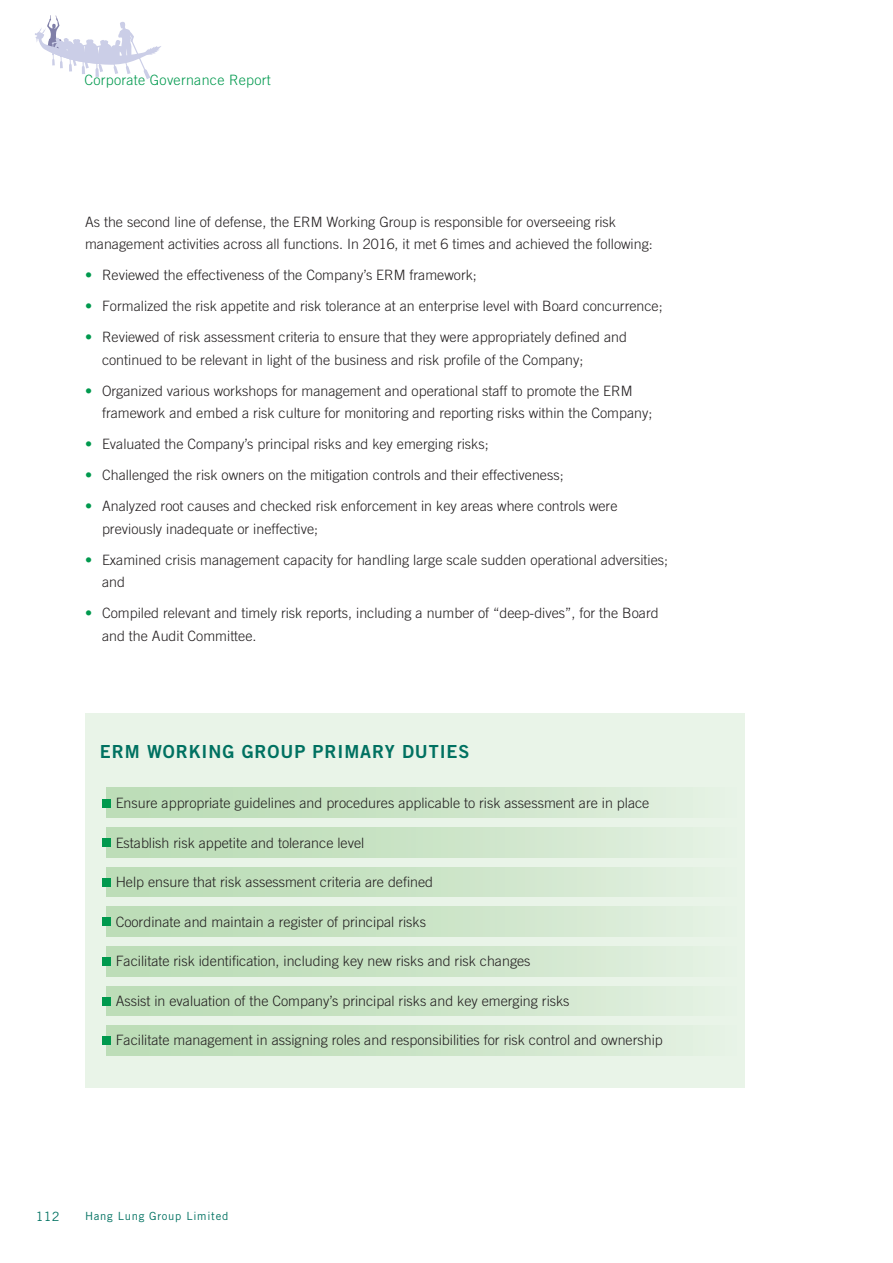
<style>
.page{position:relative;width:893px;height:1263px;background:#fff}
.page>*{position:absolute;margin:0;border:0;box-sizing:border-box;transform-origin:0 0}
.t1{font:18px "Trade Gothic LT Std Bd 2";letter-spacing:.05em;color:#007161}
.t2{font:300 14.25px/22.5px "Trade Gothic LT Std";color:#231f20}
.t3{font:300 14.25px "Trade Gothic LT Std";letter-spacing:.02em;color:#00994e}
.t4{font:12.75px "Trade Gothic LT Std";color:#007161}
.t5{font:11.25px "Trade Gothic LT Std";letter-spacing:.065em;color:#007161}
.s1{color:#00994e}
</style>
<div class="page">
<svg style="left:35px;top:15px;width:126px;height:64px"></svg>
<div style="left:85px;top:713px;width:659px;height:374px;background:#e9f4e8"></div>
<div style="left:106px;top:827px;width:631px;height:30px;background:linear-gradient(to right,#b7dab2,#e2f0e0)"></div>
<div style="left:106px;top:788px;width:631px;height:29px;background:linear-gradient(to right,#b7dab2,#e2f0e0)"></div>
<div style="left:106px;top:867px;width:631px;height:30px;background:linear-gradient(to right,#b7dab2,#e2f0e0)"></div>
<div style="left:106px;top:907px;width:631px;height:29px;background:linear-gradient(to right,#b7dab2,#e2f0e0)"></div>
<div style="left:106px;top:946px;width:631px;height:30px;background:linear-gradient(to right,#b7dab2,#e2f0e0)"></div>
<div style="left:106px;top:986px;width:631px;height:30px;background:linear-gradient(to right,#b7dab2,#e2f0e0)"></div>
<div style="left:106px;top:1026px;width:631px;height:29px;background:linear-gradient(to right,#b7dab1,#e3f0e1)"></div>
<div style="left:102px;top:799px;width:9px;height:9px;background:#00994e"></div>
<div style="left:102px;top:839px;width:9px;height:8px;background:#00994e"></div>
<div style="left:102px;top:878px;width:9px;height:9px;background:#00994e"></div>
<div style="left:102px;top:917px;width:9px;height:9px;background:#00994e"></div>
<div style="left:102px;top:957px;width:9px;height:8px;background:#00994e"></div>
<div style="left:102px;top:997px;width:9px;height:8px;background:#00994e"></div>
<div style="left:102px;top:1036px;width:9px;height:8px;background:#00994e"></div>
<p class="t3" style="left:84px;top:71px;width:188px">Corporate Governance Report</p>
<p class="t2" style="left:85px;top:210px;width:569px">As the second line of defense, the ERM Working Group is responsible for overseeing risk management activities across all functions. In 2016, it met 6 times and achieved the following:</p>
<p class="t2" style="left:85px;top:264px;width:393px"><span class="s1">•</span> Reviewed the effectiveness of the Company’s ERM framework;</p>
<p class="t2" style="left:85px;top:295px;width:579px"><span class="s1">•</span> Formalized the risk appetite and risk tolerance at an enterprise level with Board concurrence;</p>
<p class="t2" style="left:102px;top:326px;width:526px;text-indent:-17px"><span class="s1">•</span> Reviewed of risk assessment criteria to ensure that they were appropriately defined and continued to be relevant in light of the business and risk profile of the Company;</p>
<p class="t2" style="left:102px;top:379px;width:552px;text-indent:-17px"><span class="s1">•</span> Organized various workshops for management and operational staff to promote the ERM framework and embed a risk culture for monitoring and reporting risks within the Company;</p>
<p class="t2" style="left:85px;top:433px;width:405px"><span class="s1">•</span> Evaluated the Company’s principal risks and key emerging risks;</p>
<p class="t2" style="left:85px;top:464px;width:480px"><span class="s1">•</span> Challenged the risk owners on the mitigation controls and their effectiveness;</p>
<p class="t2" style="left:102px;top:495px;width:517px;text-indent:-17px"><span class="s1">•</span> Analyzed root causes and checked risk enforcement in key areas where controls were previously inadequate or ineffective;</p>
<p class="t2" style="left:102px;top:548px;width:568px;text-indent:-17px"><span class="s1">•</span> Examined crisis management capacity for handling large scale sudden operational adversities; and</p>
<p class="t2" style="left:102px;top:602px;width:558px;text-indent:-17px"><span class="s1">•</span> Compiled relevant and timely risk reports, including a number of “deep-dives”, for the Board and the Audit Committee.</p>
<p class="t1" style="left:100px;top:740px;width:62px">ERM WORK</p>
<p class="t1" style="left:202px;top:740px;width:54px">ING GRO</p>
<p class="t1" style="left:280px;top:740px;width:178px">UP PRIMARY DUTIES</p>
<p class="t2" style="left:116px;top:791px;width:535px">Ensure appropriate guidelines and procedures applicable to risk assessment are in place</p>
<p class="t2" style="left:116px;top:831px;width:250px">Establish risk appetite and tolerance level</p>
<p class="t2" style="left:116px;top:870px;width:319px">Help ensure that risk assessment criteria are defined</p>
<p class="t2" style="left:116px;top:910px;width:312px">Coordinate and maintain a register of principal risks</p>
<p class="t2" style="left:116px;top:949px;width:416px">Facilitate risk identification, including key new risks and risk changes</p>
<p class="t2" style="left:116px;top:989px;width:455px">Assist in evaluation of the Company’s principal risks and key emerging risks</p>
<p class="t2" style="left:116px;top:1028px;width:549px">Facilitate management in assigning roles and responsibilities for risk control and ownership</p>
<p class="t4" style="left:36px;top:1209px;width:25px">112</p>
<p class="t5" style="left:85px;top:1209px;width:145px">Hang Lung Group Limited</p>
</div>
